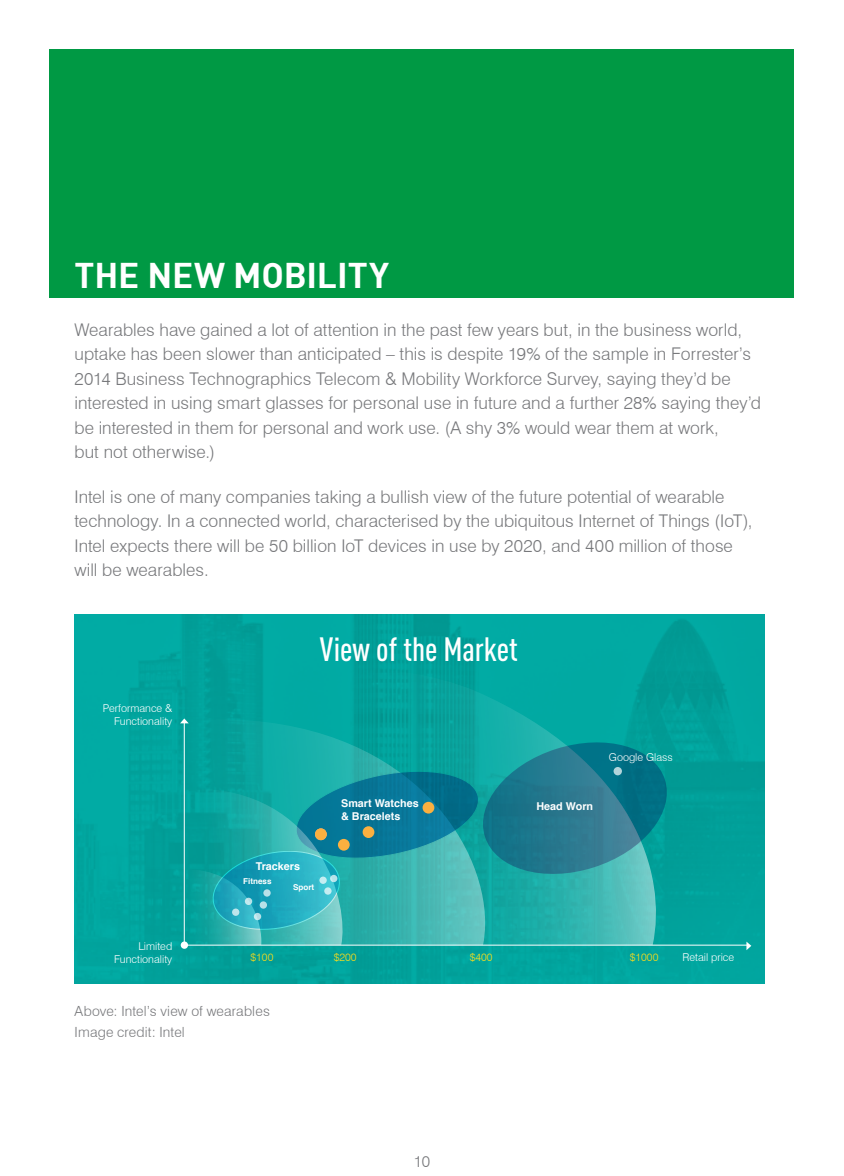
<style>
.page{position:relative;width:844px;height:1176px;background:#fff}
.page>*{position:absolute;margin:0;border:0;box-sizing:border-box;transform-origin:0 0}
.t1{font:700 35px "DIN";letter-spacing:-.005em;color:#fff}
.t2{font:500 condensed 33.25px "DIN Pro";color:#fff}
.t3{font:300 17.5px/24.5px "Swiss 721 BT";letter-spacing:.005em;color:#77787b}
.t4{font:300 15.75px "Swiss 721 BT";color:#77787b}
.t5{font:300 14px/21.5px "Swiss 721 BT";letter-spacing:.015em;color:#77787b}
.t6{font:300 10.85px/13px "Swiss 721 BT";color:#fff;text-align:right}
.t7{font:700 10.85px/13px "Helvetica";color:#fff}
.t8{font:300 10.85px "Swiss 721 BT";color:#ffde17}
.t9{font:700 8.05px "Helvetica";color:#fff}
</style>
<div class="page">
<div style="left:50px;top:50px;width:744px;height:248px;background:#094"></div>
<img style="left:75px;top:614px;width:689px;height:369px">
<div style="left:183px;top:719px;width:565px;height:227px;background:#01a099"></div>
<svg style="left:184px;top:667px;width:471px;height:75px;background:#04a59f"></svg>
<svg style="left:184px;top:742px;width:482px;height:203px;background:#229da3"></svg>
<svg style="left:254px;top:913px;width:7px;height:7px"></svg>
<div style="left:232px;top:908px;width:7px;height:8px;background:#bde5eb;border-radius:50%"></div>
<svg style="left:259px;top:901px;width:8px;height:7px"></svg>
<svg style="left:245px;top:897px;width:7px;height:8px"></svg>
<div style="left:263px;top:889px;width:7px;height:7px;background:#b8e1e8;border-radius:50%"></div>
<div style="left:324px;top:887px;width:7px;height:7px;background:#c5edf2;border-radius:50%"></div>
<svg style="left:319px;top:876px;width:8px;height:8px"></svg>
<svg style="left:330px;top:875px;width:7px;height:7px"></svg>
<svg style="left:180px;top:718px;width:9px;height:5px"></svg>
<svg style="left:746px;top:941px;width:5px;height:9px"></svg>
<div style="left:362px;top:826px;width:12px;height:12px;background:#fbb040;border-radius:50%"></div>
<div style="left:338px;top:839px;width:11px;height:11px;background:#fbb040;border-radius:50%"></div>
<div style="left:315px;top:828px;width:12px;height:12px;background:#fbb040;border-radius:50%"></div>
<div style="left:422px;top:802px;width:12px;height:11px;background:#fbb040;border-radius:50%"></div>
<div style="left:181px;top:941px;width:7px;height:8px;background:#fff;border-radius:50%"></div>
<p class="t1" style="left:74px;top:253px;width:316px">THE NEW MOBILITY</p>
<p class="t3" style="left:74px;top:317px;width:688px">Wearables have gained a lot of attention in the past few years but, in the business world, uptake has been slower than anticipated – this is despite 19% of the sample in Forrester’s 2014 Business Technographics Telecom &amp; Mobility Workforce Survey, saying they’d be interested in using smart glasses for personal use in future and a further 28% saying they’d be interested in them for personal and work use. (A shy 3% would wear them at work,<br>but not otherwise.)</p>
<p class="t3" style="left:74px;top:484px;width:679px">Intel is one of many companies taking a bullish view of the future potential of wearable technology. In a connected world, characterised by the ubiquitous Internet of Things (IoT), Intel expects there will be 50 billion IoT devices in use by 2020, and 400 million of those will be wearables.</p>
<p class="t6" style="left:103px;top:702px;width:71px">Performance &amp;<br>Functionality</p>
<p class="t2" style="left:320px;top:629px;width:199px">View of the Market</p>
<p class="t7" style="left:255px;top:859px;width:46px">Trackers</p>
<p class="t9" style="left:243px;top:875px;width:30px">Fitness</p>
<p class="t9" style="left:293px;top:880px;width:23px">Sport</p>
<p class="t7" style="left:341px;top:797px;width:79px">Smart Watches &amp; Bracelets</p>
<p class="t7" style="left:536px;top:800px;width:58px">Head Worn</p>
<p class="t6" style="left:608px;top:750px;width:65px">Google Glass</p>
<p class="t6" style="left:114px;top:940px;width:60px">Limited<br>Functionality</p>
<p class="t8" style="left:250px;top:950px;width:24px">$100</p>
<p class="t8" style="left:333px;top:950px;width:24px">$200</p>
<p class="t8" style="left:469px;top:950px;width:24px">$400</p>
<p class="t8" style="left:629px;top:950px;width:30px">$1000</p>
<p class="t6" style="left:682px;top:950px;width:53px">Retail price</p>
<p class="t5" style="left:75px;top:999px;width:197px">Above: Intel’s view of wearables<br>Image credit: Intel</p>
<p class="t4" style="left:414px;top:1152px;width:18px">10</p>
</div>
